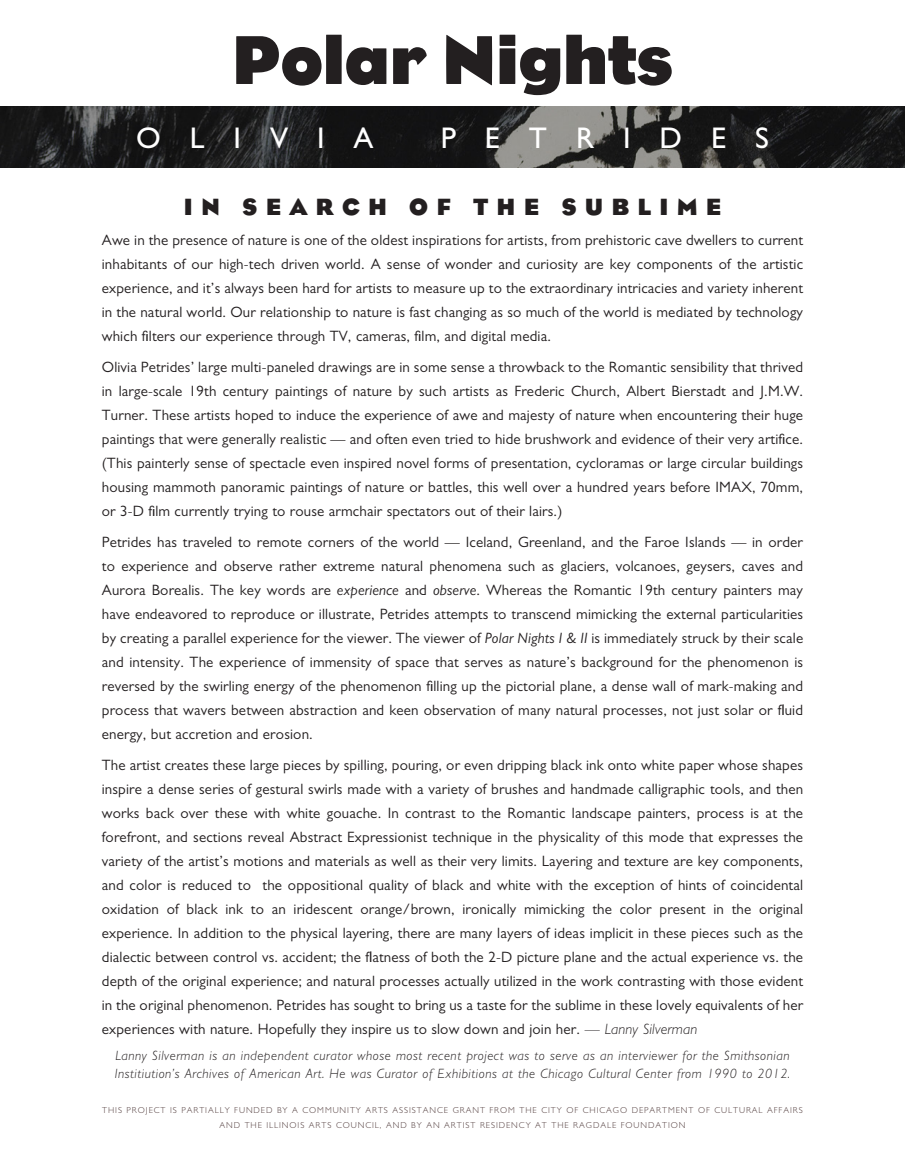
<style>
.page{position:relative;width:905px;height:1161px;background:#fff}
.page>*{position:absolute;margin:0;border:0;box-sizing:border-box;transform-origin:0 0}
.t1{font:700 70.5px "Bureau Eagle";letter-spacing:-.02em;color:#231f20}
.t2{font:30px "Gill Sans";letter-spacing:.965em;color:#fff}
.t3{font:700 24px "Bureau Eagle";letter-spacing:.34em;color:#231f20}
.t4{font:15px/24px "Gill Sans";letter-spacing:.01em;color:#231f20;text-align:justify}
.t5{font:italic 300 13.5px/18px "Gill Sans";letter-spacing:.04em;color:#231f20}
.t6{font:300 8.7px/15px "Gill Sans";letter-spacing:.11em;color:#523d3d;text-align:center}
.s1{font-style:italic}
.s2{font-weight:300}
.s3{font-weight:300;font-style:italic}
</style>
<div class="page">
<img style="left:0;top:106px;width:904px;height:62px">
<h1 class="t1" style="left:231px;top:22px;width:444px">Polar Nights</h1>
<h2 class="t2" style="left:136px;top:121px;width:239px">OLIVIA</h2>
<h2 class="t2" style="left:440px;top:121px;width:329px">PETRIDES</h2>
<h3 class="t3" style="left:184px;top:193px;width:539px">IN SEARCH OF THE SUBLIME</h3>
<p class="t4" style="left:102px;top:228px;width:702px">Awe in the presence of nature is one of the oldest inspirations for artists, from prehistoric cave dwellers to current inhabitants of our high-tech driven world. A sense of wonder and curiosity are key components of the artistic experience, and it’s always been hard for artists to measure up to the extraordinary intricacies and variety inherent in the natural world. Our relationship to nature is fast changing as so much of the world is mediated by technology which filters our experience through TV, cameras, film, and digital media.</p>
<p class="t4" style="left:102px;top:355px;width:702px">Olivia Petrides’ large multi-paneled drawings are in some sense a throwback to the Romantic sensibility that thrived in large-scale 19th century paintings of nature by such artists as Frederic Church, Albert Bierstadt and J.M.W.<br>Turner. These artists hoped to induce the experience of awe and majesty of nature when encountering their huge paintings that were generally realistic — and often even tried to hide brushwork and evidence of their very artifice. (This painterly sense of spectacle even inspired novel forms of presentation, cycloramas or large circular buildings housing mammoth panoramic paintings of nature or battles, this well over a hundred years before IMAX, 70mm, or 3-D film currently trying to rouse armchair spectators out of their lairs.)</p>
<p class="t4" style="left:102px;top:530px;width:703px">Petrides has traveled to remote corners of the world — Iceland, Greenland, and the Faroe Islands — in order to experience and observe rather extreme natural phenomena such as glaciers, volcanoes, geysers, caves and Aurora Borealis. The key words are <span class="s1">experience</span> and <span class="s1">observe</span>. Whereas the Romantic 19th century painters may have endeavored to reproduce or illustrate, Petrides attempts to transcend mimicking the external particularities by creating a parallel experience for the viewer. The viewer of <span class="s1">Polar Nights I &amp; II</span> is immediately struck by their scale and intensity. The experience of immensity of space that serves as nature’s background for the phenomenon is reversed by the swirling energy of the phenomenon filling up the pictorial plane, a dense wall of mark-making and process that wavers between abstraction and keen observation of many natural processes, not just solar or fluid energy, but accretion and erosion.</p>
<p class="t4" style="left:102px;top:753px;width:702px">The artist creates these large pieces by spilling, pouring, or even dripping black ink onto white paper whose shapes inspire a dense series of gestural swirls made with a variety of brushes and handmade calligraphic tools, and then works back over these with white gouache. In contrast to the Romantic landscape painters, process is at the forefront, and sections reveal Abstract Expressionist technique in the physicality of this mode that expresses the variety of the artist’s motions and materials as well as their very limits. Layering and texture are key components, and color is reduced to the oppositional quality of black and white with the exception of hints of coincidental oxidation of black ink to an iridescent orange/brown, ironically mimicking the color present in the original experience. In addition to the physical layering, there are many layers of ideas implicit in these pieces such as the dialectic between control vs. accident; the flatness of both the 2-D picture plane and the actual experience vs. the depth of the original experience; and natural processes actually utilized in the work contrasting with those evident in the original phenomenon. Petrides has sought to bring us a taste for the sublime in these lovely equivalents of her experiences with nature. Hopefully they inspire us to slow down and join her. <span class="s2">—</span> <span class="s3">Lanny Silverman</span></p>
<p class="t5" style="left:115px;top:1047px;width:676px">Lanny Silverman is an independent curator whose most recent project was to serve as an interviewer for the Smithsonian<br>Institiution’s Archives of American Art. He was Curator of Exhibitions at the Chicago Cultural Center from 1990 to 2012.</p>
<p class="t6" style="left:102px;top:1103px;width:702px">THIS PROJECT IS PARTIALLY FUNDED BY A COMMUNITY ARTS ASSISTANCE GRANT FROM THE CITY OF CHICAGO DEPARTMENT OF CULTURAL AFFAIRS<br>AND THE ILLINOIS ARTS COUNCIL, AND BY AN ARTIST RESIDENCY AT THE RAGDALE FOUNDATION</p>
</div>
